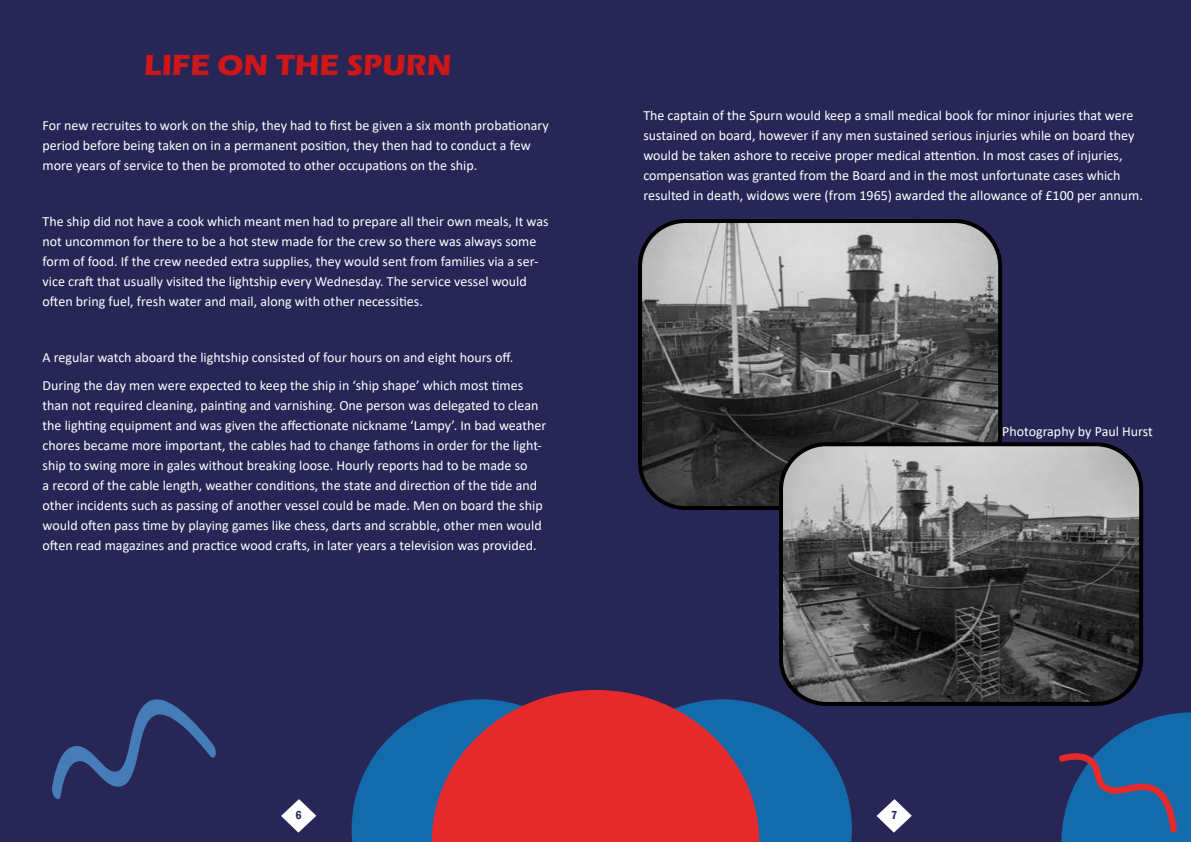
<style>
.page{position:relative;width:1191px;height:842px;background:#272657}
.page>*{position:absolute;margin:0;border:0;box-sizing:border-box;transform-origin:0 0}
.t1{font:700 30px "Eras ITC";color:#cd1719}
.t2{font:14px/20px "Calibri";color:#fff}
.t3{font:600 condensed 12px "Franklin Gothic";color:#262659}
</style>
<div class="page">
<svg style="left:1059px;top:712px;width:132px;height:130px"></svg>
<svg style="left:281px;top:799px;width:35px;height:34px"></svg>
<svg style="left:876px;top:799px;width:36px;height:34px"></svg>
<svg style="left:52px;top:699px;width:164px;height:100px"></svg>
<svg style="left:351px;top:704px;width:501px;height:138px"></svg>
<svg style="left:432px;top:690px;width:327px;height:152px;background:#b93341"></svg>
<img style="left:643px;top:224px;width:354px;height:281px">
<div style="left:638px;top:219px;width:364px;height:291px;border:4px solid #000;border-radius:45px"></div>
<img style="left:781px;top:444px;width:357px;height:257px">
<div style="left:779px;top:442px;width:364px;height:264px;border:4px solid #000;border-radius:45px"></div>
<h1 class="t1" style="left:144px;top:48px;width:309px">LIFE ON THE SPURN</h1>
<p class="t2" style="left:43px;top:115px;width:508px">For new recruites to work on the ship, they had to first be given a six month probationary period before being taken on in a permanent position, they then had to conduct a few more years of service to then be promoted to other occupations on the ship.</p>
<p class="t2" style="left:43px;top:211px;width:507px">The ship did not have a cook which meant men had to prepare all their own meals, It was not uncommon for there to be a hot stew made for the crew so there was always some form of food. If the crew needed extra supplies, they would sent from families via a ser&shy;vice craft that usually visited the lightship every Wednesday. The service vessel would often bring fuel, fresh water and mail, along with other necessities.</p>
<p class="t2" style="left:43px;top:343px;width:482px;line-height:28px">A regular watch aboard the lightship consisted of four hours on and eight hours off.<br>During the day men were expected to keep the ship in ‘ship shape’ which most times</p>
<p class="t2" style="left:43px;top:395px;width:505px">than not required cleaning, painting and varnishing. One person was delegated to clean the lighting equipment and was given the affectionate nickname ‘Lampy’. In bad weather chores became more important, the cables had to change fathoms in order for the light&shy;ship to swing more in gales without breaking loose. Hourly reports had to be made so<br>a record of the cable length, weather conditions, the state and direction of the tide and other incidents such as passing of another vessel could be made. Men on board the ship would often pass time by playing games like chess, darts and scrabble, other men would often read magazines and practice wood crafts, in later years a television was provided.</p>
<p class="t2" style="left:643px;top:105px;width:501px">The captain of the Spurn would keep a small medical book for minor injuries that were sustained on board, however if any men sustained serious injuries while on board they would be taken ashore to receive proper medical attention. In most cases of injuries, compensation was granted from the Board and in the most unfortunate cases which resulted in death, widows were (from 1965) awarded the allowance of £100 per annum.</p>
<p class="t2" style="left:1002px;top:420px;width:152px">Photography by Paul Hurst</p>
<p class="t3" style="left:296px;top:807px;width:8px">6</p>
<p class="t3" style="left:891px;top:807px;width:8px">7</p>
</div>
